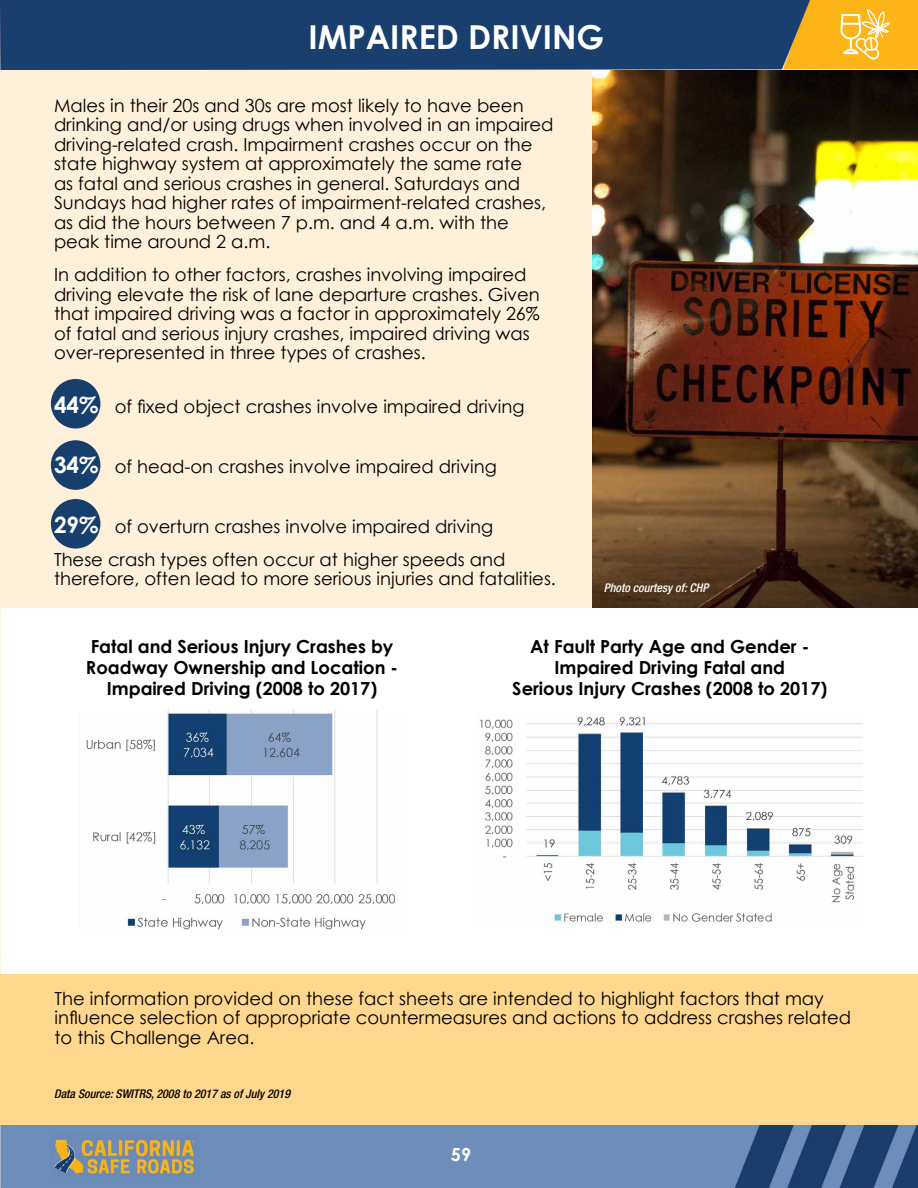
<style>
.page{position:relative;width:918px;height:1188px;background:#fff}
.page>*{position:absolute;margin:0;border:0;box-sizing:border-box;transform-origin:0 0}
.t1{font:700 33px "Century Gothic";color:#fff}
.Body_Challenge_Sheet{font:18px/19.5px "Century Gothic";color:#000}
.Charts_Headers{font:700 18px/21px "Century Gothic";color:#000;text-align:center}
.t2{font:700 18px "Century Gothic";color:#fff}
.Body-small{font:italic 500 condensed 12px "Helvetica Neue LT Com";color:#000}
.Body-small-2{font:italic 500 condensed 12px "Helvetica Neue LT Com";color:#fff}
.s1{font-weight:700;font-size:22.5px;color:#fff}
</style>
<div class="page">
<div style="left:0;top:68px;width:594px;height:540px;background:#fff0d9"></div>
<img style="left:592px;top:69px;width:326px;height:538px">
<div style="left:0;top:974px;width:918px;height:157px;background:#ffd78f"></div>
<img style="left:0;top:1125px;width:918px;height:63px">
<img style="left:0;top:0;width:918px;height:69px">
<div style="left:51px;top:379px;width:49px;height:50px;background:#173f6e;border-radius:50%"></div>
<div style="left:51px;top:440px;width:49px;height:50px;background:#173f6e;border-radius:50%"></div>
<div style="left:51px;top:499px;width:49px;height:50px;background:#173f6e;border-radius:50%"></div>
<svg style="left:840px;top:9px;width:50px;height:51px;background:#fcc753"></svg>
<img style="left:480px;top:717px;width:383px;height:205px">
<img style="left:86px;top:710px;width:309px;height:220px">
<h2 class="t1" style="left:308px;top:12px;width:297px">IMPAIRED DRIVING</h2>
<p class="Body_Challenge_Sheet" style="left:54px;top:95px;width:501px">Males in their 20s and 30s are most likely to have been drinking and/or using drugs when involved in an impaired driving-related crash. Impairment crashes occur on the state highway system at approximately the same rate<br>as fatal and serious crashes in general. Saturdays and Sundays had higher rates of impairment-related crashes, as did the hours between 7 p.m. and 4 a.m. with the peak time around 2 a.m.</p>
<p class="Body_Challenge_Sheet" style="left:54px;top:265px;width:487px">In addition to other factors, crashes involving impaired driving elevate the risk of lane departure crashes. Given that impaired driving was a factor in approximately 26% of fatal and serious injury crashes, impaired driving was over-represented in three types of crashes.</p>
<p class="Body_Challenge_Sheet" style="left:54px;top:396px;width:472px"><span class="s1">44%</span> of fixed object crashes involve impaired driving</p>
<p class="Body_Challenge_Sheet" style="left:54px;top:456px;width:444px"><span class="s1">34%</span> of head-on crashes involve impaired driving</p>
<p class="Body_Challenge_Sheet" style="left:54px;top:516px;width:441px"><span class="s1">29%</span> of overturn crashes involve impaired driving</p>
<p class="Body_Challenge_Sheet" style="left:54px;top:549px;width:503px">These crash types often occur at higher speeds and therefore, often lead to more serious injuries and fatalities.</p>
<p class="Body-small-2" style="left:604px;top:580px;width:106px">Photo courtesy of: CHP</p>
<p class="Charts_Headers" style="left:86px;top:635px;width:314px">Fatal and Serious Injury Crashes by<br>Roadway Ownership and Location -<br>Impaired Driving (2008 to 2017)</p>
<p class="Charts_Headers" style="left:512px;top:635px;width:316px">At Fault Party Age and Gender -<br>Impaired Driving Fatal and<br>Serious Injury Crashes (2008 to 2017)</p>
<p class="Body_Challenge_Sheet" style="left:55px;top:988px;width:798px">The information provided on these fact sheets are intended to highlight factors that may influence selection of appropriate countermeasures and actions to address crashes related to this Challenge Area.</p>
<p class="Body-small" style="left:54px;top:1087px;width:238px">Data Source: SWITRS, 2008 to 2017 as of July 2019</p>
<p class="t2" style="left:451px;top:1141px;width:22px">59</p>
</div>
